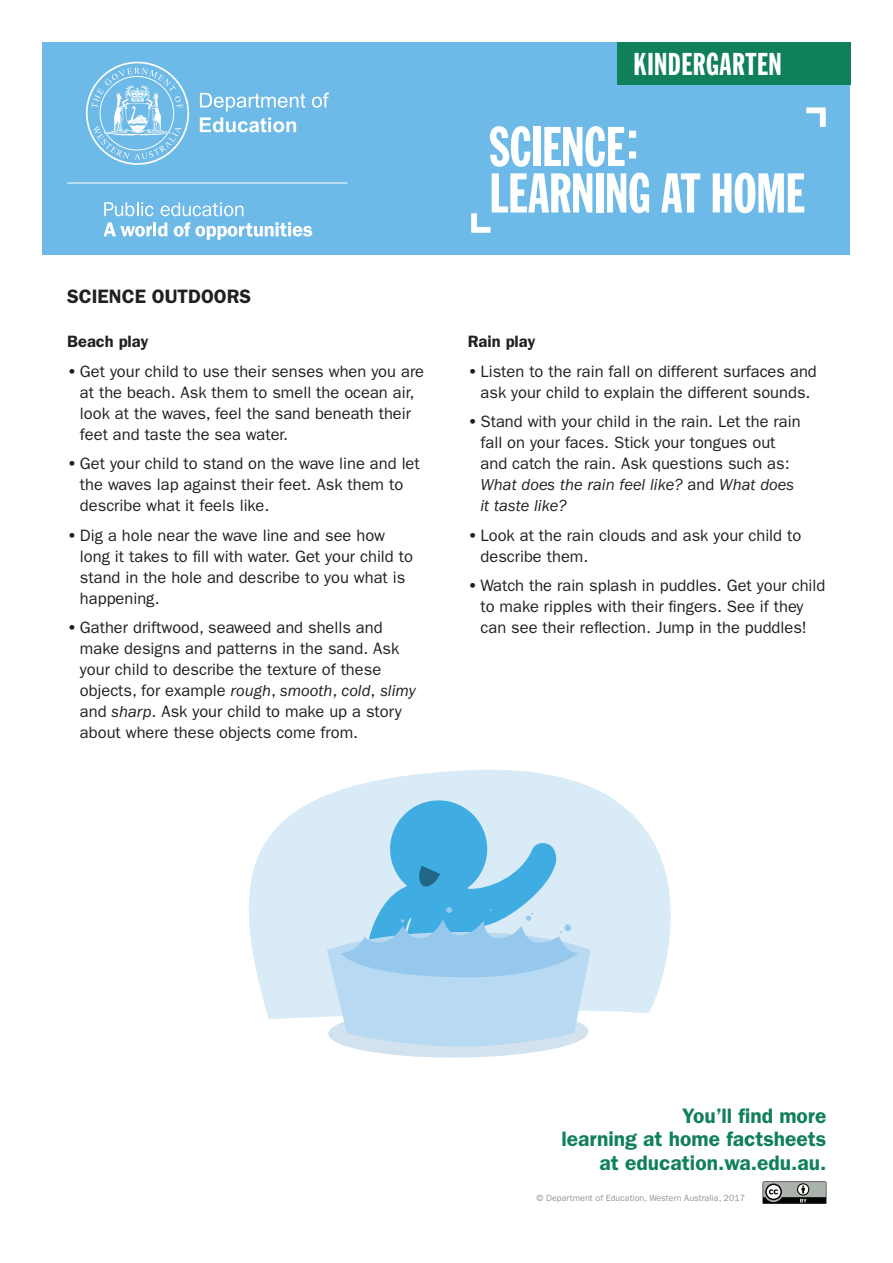
<style>
.page{position:relative;width:893px;height:1263px;background:#fff}
.page>*{position:absolute;margin:0;border:0;box-sizing:border-box;transform-origin:0 0}
.t1{font:54.9px/46.5px "Franklin Gothic Extra Cond";letter-spacing:-.005em;color:#fff}
.t2{font:31.05px "Franklin Gothic Extra Cond";letter-spacing:.02em;color:#fff}
.t3{font:600 21px/23.5px "ITC Franklin Gothic Std";color:#10805a;text-align:right}
.t4{font:600 19.5px "ITC Franklin Gothic Std";color:#231f20}
.t5{font:16.5px/21px "ITC Franklin Gothic Std";color:#231f20}
.t6{font:600 16.5px "ITC Franklin Gothic Std";color:#231f20}
.t7{font:9px "ITC Franklin Gothic Std";color:#939598}
.s1{font-weight:600}
.s2{font-style:italic}
</style>
<div class="page">
<div style="left:43px;top:43px;width:807px;height:212px;background:#6db9e7"></div>
<div style="left:617px;top:43px;width:233px;height:42px;background:#10805a"></div>
<svg style="left:763px;top:1181px;width:63px;height:23px"></svg>
<svg style="left:86px;top:62px;width:103px;height:103px"></svg>
<svg style="left:312px;top:93px;width:17px;height:15px"></svg>
<svg style="left:200px;top:93px;width:105px;height:39px"></svg>
<svg style="left:104px;top:202px;width:49px;height:14px"></svg>
<svg style="left:161px;top:202px;width:82px;height:14px"></svg>
<hr style="left:153px;top:222px;width:3px;height:14px;background:#fff">
<svg style="left:158px;top:222px;width:9px;height:15px"></svg>
<svg style="left:174px;top:222px;width:138px;height:18px"></svg>
<svg style="left:104px;top:222px;width:48px;height:15px"></svg>
<hr style="left:67px;top:183px;width:281px;height:1px;background:#fff">
<svg style="left:471px;top:213px;width:20px;height:20px"></svg>
<svg style="left:806px;top:107px;width:20px;height:20px"></svg>
<svg style="left:249px;top:769px;width:422px;height:250px;fill:#d9ebf7"></svg>
<div style="left:390px;top:800px;width:97px;height:97px;background:#40ade2;border-radius:50%"></div>
<svg style="left:327px;top:841px;width:264px;height:216px"></svg>
<p class="t4" style="left:67px;top:284px;width:186px">SCIENCE OUTDOORS</p>
<p class="t6" style="left:67px;top:332px;width:83px">Beach play</p>
<p class="t5" style="left:80px;top:361px;width:346px;text-indent:-13px"><span class="s1">•</span> Get your child to use their senses when you are at the beach. Ask them to smell the ocean air, look at the waves, feel the sand beneath their feet and taste the sea water.</p>
<p class="t5" style="left:80px;top:453px;width:341px;text-indent:-13px"><span class="s1">•</span> Get your child to stand on the wave line and let the waves lap against their feet. Ask them to describe what it feels like.</p>
<p class="t5" style="left:80px;top:525px;width:334px;text-indent:-13px"><span class="s1">•</span> Dig a hole near the wave line and see how long it takes to fill with water. Get your child to stand in the hole and describe to you what is happening.</p>
<p class="t5" style="left:80px;top:617px;width:337px;text-indent:-13px"><span class="s1">•</span> Gather driftwood, seaweed and shells and make designs and patterns in the sand. Ask your child to describe the texture of these objects, for example <span class="s2">rough</span>, <span class="s2">smooth</span>, <span class="s2">cold</span>, <span class="s2">slimy </span>and <span class="s2">sharp</span>. Ask your child to make up a story about where these objects come from.</p>
<h2 class="t2" style="left:634px;top:48px;width:150px">KINDERGARTEN</h2>
<h1 class="t1" style="left:489px;top:125px;width:317px">SCIENCE:<br>LEARNING AT HOME</h1>
<p class="t6" style="left:468px;top:332px;width:69px">Rain play</p>
<p class="t5" style="left:468px;top:361px;width:351px;text-align:center"><span class="s1">•</span> Listen to the rain fall on different surfaces and ask your child to explain the different sounds.</p>
<p class="t5" style="left:480px;top:411px;width:322px;text-indent:-13px"><span class="s1">•</span> Stand with your child in the rain. Let the rain fall on your faces. Stick your tongues out and catch the rain. Ask questions such as:<br><span class="s2">What does the rain feel like?</span> and <span class="s2">What does it taste like?</span></p>
<p class="t5" style="left:480px;top:525px;width:322px;text-indent:-13px"><span class="s1">•</span> Look at the rain clouds and ask your child to describe them.</p>
<p class="t5" style="left:468px;top:575px;width:359px;text-align:center"><span class="s1">•</span> Watch the rain splash in puddles. Get your child to make ripples with their fingers. See if they<br>can see their reflection. Jump in the puddles!</p>
<p class="t3" style="left:561px;top:1104px;width:266px">You’ll find more<br>learning at home factsheets at education.wa.edu.au.</p>
<p class="t7" style="left:536px;top:1193px;width:210px">© Department of Education, Western Australia, 2017</p>
</div>
